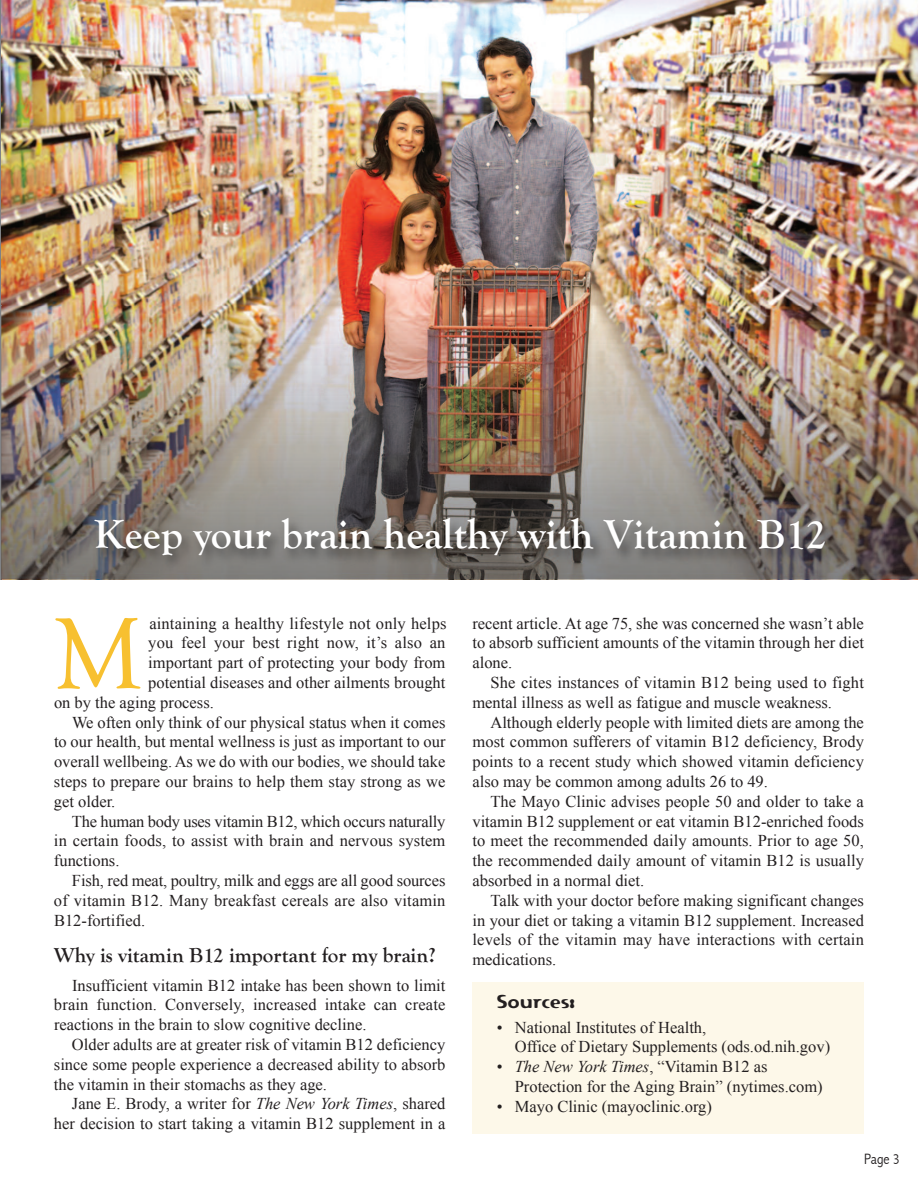
<style>
.page{position:relative;width:918px;height:1188px;background:#fff}
.page>*{position:absolute;margin:0;border:0;box-sizing:border-box;transform-origin:0 0}
.t1{font:104.1px "Goudy Old Style T";color:#f7c030}
.t2{font:700 42px "Goudy Old Style T";color:#fff}
.t3{font:700 21px "Goudy Old Style T";color:#231f20}
.t4{font:18px "Flexure";letter-spacing:.01em;color:#231f20}
.t5{font:16.5px/19.8px "Times New Roman";color:#231f20;text-align:justify}
.t6{font:300 condensed 15px "Abadi";color:#231f20}
.s1{font-style:italic}
</style>
<div class="page">
<div style="left:472px;top:982px;width:392px;height:152px;background:#fdf8e9"></div>
<img style="left:1px;top:0;width:917px;height:306px">
<img style="left:1px;top:306px;width:917px;height:274px">
<img style="left:49px;top:504px;width:835px;height:76px">
<h2 class="t2" style="left:94px;top:511px;width:734px">Keep your brain healthy with Vitamin B12</h2>
<h1 class="t1" style="left:54px;top:595px;width:91px">M</h1>
<p class="t5" style="left:149px;top:613px;width:299px">aintaining a healthy lifestyle not only helps</p>
<p class="t5" style="left:148px;top:633px;width:299px">you feel your best right now, it’s also an</p>
<p class="t5" style="left:148px;top:653px;width:299px">important part of protecting your body from</p>
<p class="t5" style="left:148px;top:673px;width:299px">potential diseases and other ailments brought</p>
<p class="t5" style="left:54px;top:692px;width:161px">on by the aging process.</p>
<p class="t5" style="left:72px;top:712px;width:375px">We often only think of our physical status when it comes</p>
<p class="t5" style="left:54px;top:732px;width:393px">to our health, but mental wellness is just as important to our</p>
<p class="t5" style="left:54px;top:752px;width:393px">overall wellbeing. As we do with our bodies, we should take</p>
<p class="t5" style="left:54px;top:772px;width:393px">steps to prepare our brains to help them stay strong as we</p>
<p class="t5" style="left:54px;top:791px;width:63px">get older.</p>
<p class="t5" style="left:72px;top:811px;width:375px">The human body uses vitamin B12, which occurs naturally</p>
<p class="t5" style="left:54px;top:831px;width:393px">in certain foods, to assist with brain and nervous system</p>
<p class="t5" style="left:54px;top:851px;width:67px">functions.</p>
<p class="t5" style="left:72px;top:871px;width:375px">Fish, red meat, poultry, milk and eggs are all good sources</p>
<p class="t5" style="left:54px;top:890px;width:393px">of vitamin B12. Many breakfast cereals are also vitamin</p>
<p class="t5" style="left:54px;top:910px;width:93px">B12-fortified.</p>
<p class="t3" style="left:54px;top:943px;width:383px">Why is vitamin B12 important for my brain?</p>
<p class="t5" style="left:54px;top:975px;width:393px;text-indent:18px">Insufficient vitamin B12 intake has been shown to limit brain function. Conversely, increased intake can create reactions in the brain to slow cognitive decline.</p>
<p class="t5" style="left:54px;top:1034px;width:393px;text-indent:18px">Older adults are at greater risk of vitamin B12 deficiency since some people experience a decreased ability to absorb the vitamin in their stomachs as they age.</p>
<p class="t5" style="left:54px;top:1094px;width:393px;text-align:right">Jane E. Brody, a writer for <span class="s1">The New York Times</span>, shared her decision to start taking a vitamin B12 supplement in a</p>
<p class="t5" style="left:472px;top:613px;width:393px">recent article. At age 75, she was concerned she wasn’t able to absorb sufficient amounts of the vitamin through her diet alone.</p>
<p class="t5" style="left:472px;top:673px;width:393px;text-indent:18px">She cites instances of vitamin B12 being used to fight mental illness as well as fatigue and muscle weakness.</p>
<p class="t5" style="left:472px;top:712px;width:393px;text-indent:18px">Although elderly people with limited diets are among the most common sufferers of vitamin B12 deficiency, Brody points to a recent study which showed vitamin deficiency also may be common among adults 26 to 49.</p>
<p class="t5" style="left:472px;top:791px;width:393px;text-indent:18px">The Mayo Clinic advises people 50 and older to take a vitamin B12 supplement or eat vitamin B12-enriched foods to meet the recommended daily amounts. Prior to age 50, the recommended daily amount of vitamin B12 is usually absorbed in a normal diet.</p>
<p class="t5" style="left:472px;top:890px;width:393px;text-indent:18px">Talk with your doctor before making significant changes in your diet or taking a vitamin B12 supplement. Increased levels of the vitamin may have interactions with certain medications.</p>
<p class="t4" style="left:497px;top:991px;width:80px">Sources:</p>
<p class="t5" style="left:515px;top:1017px;width:317px;text-indent:-18px">• National Institutes of Health,<br>Office of Dietary Supplements (ods.od.nih.gov)</p>
<p class="t5" style="left:515px;top:1057px;width:309px;text-indent:-18px">• <span class="s1">The New York Times</span>, “Vitamin B12 as<br>Protection for the Aging Brain” (nytimes.com)</p>
<p class="t5" style="left:497px;top:1096px;width:217px">• Mayo Clinic (mayoclinic.org)</p>
<p class="t6" style="left:864px;top:1151px;width:37px">Page 3</p>
</div>
